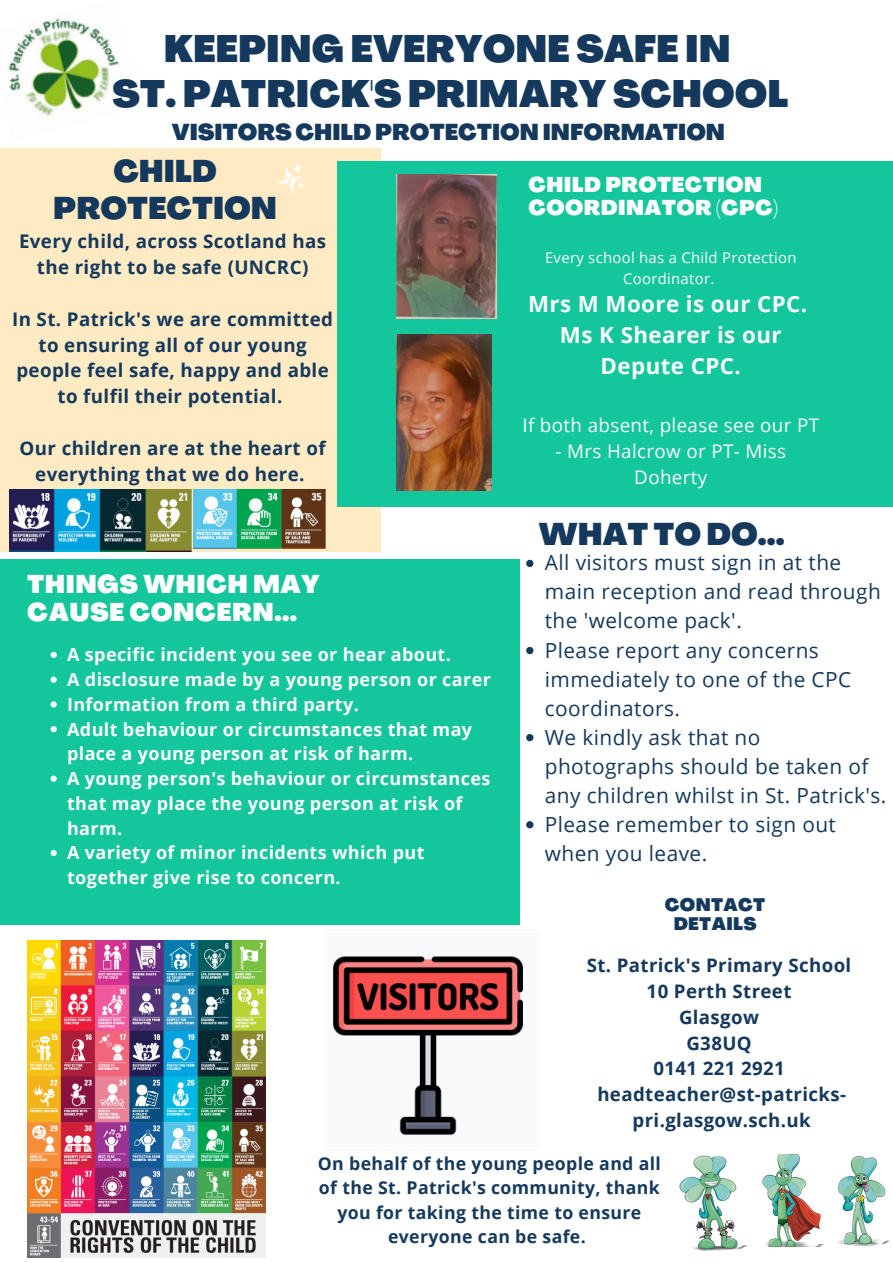
<style>
.page{position:relative;width:893px;height:1263px;background:#fff}
.page>*{position:absolute;margin:0;border:0;box-sizing:border-box;transform-origin:0 0}
.t1{font:900 37.5px "Agrandir";color:#15395d}
.t2{font:900 30.75px/36.6px "Agrandir";color:#15395d;text-align:center}
.t3{font:900 25.12px/27.7px "Agrandir";letter-spacing:.02em;color:#fdfdfd}
.t4{font:900 22.5px "Agrandir";color:#15395d}
.t5{font:700 22.27px/31px "Open Sans";letter-spacing:.02em;color:#fdfdfd;text-align:center}
.t6{font:900 21px/23.1px "Agrandir";letter-spacing:.02em;color:#fdfdfd}
.t7{font:20.85px/29px "Open Sans";letter-spacing:.02em;color:#15395d}
.t8{font:700 18.75px/25.9px "Open Sans";letter-spacing:.02em;color:#15395d;text-align:center}
.t9{font:18.75px/25.9px "Open Sans";letter-spacing:.02em;color:#fdfdfd;text-align:center}
.t10{font:700 18.67px/25.9px "Open Sans";letter-spacing:.02em;color:#15395d;text-align:center}
.t11{font:700 18px/24.8px "Open Sans";letter-spacing:.02em;color:#fdfdfd}
.t12{font:900 17.77px/19.1px "Agrandir";letter-spacing:.02em;color:#15395d;text-align:center}
.t13{font:700 17.7px/24.4px "Open Sans";letter-spacing:.02em;color:#15395d;text-align:center}
.t14{font:14.85px/20.2px "Open Sans";letter-spacing:.02em;color:#fdfdfd;text-align:center}
</style>
<div class="page">
<div style="left:0;top:560px;width:519px;height:365px;background:#14c69b"></div>
<div style="left:0;top:148px;width:380px;height:403px;background:#ffebc3"></div>
<div style="left:337px;top:162px;width:556px;height:345px;background:#14c69b"></div>
<svg style="left:277px;top:163px;width:27px;height:31px"></svg>
<img style="left:9px;top:489px;width:182px;height:62px">
<img style="left:194px;top:489px;width:132px;height:60px">
<img style="left:397px;top:175px;width:100px;height:143px">
<img style="left:397px;top:334px;width:95px;height:157px">
<img style="left:679px;top:1155px;width:69px;height:96px">
<img style="left:762px;top:1154px;width:128px;height:92px">
<img style="left:27px;top:940px;width:239px;height:317px">
<img style="left:8px;top:18px;width:111px;height:98px">
<img style="left:333px;top:956px;width:190px;height:179px">
<svg style="left:526px;top:560px;width:7px;height:7px"></svg>
<svg style="left:526px;top:647px;width:7px;height:7px"></svg>
<svg style="left:526px;top:734px;width:7px;height:7px"></svg>
<svg style="left:526px;top:821px;width:7px;height:7px"></svg>
<svg style="left:51px;top:652px;width:6px;height:6px"></svg>
<svg style="left:51px;top:676px;width:6px;height:7px"></svg>
<svg style="left:51px;top:701px;width:6px;height:6px"></svg>
<svg style="left:51px;top:726px;width:6px;height:6px"></svg>
<svg style="left:51px;top:776px;width:6px;height:6px"></svg>
<svg style="left:51px;top:850px;width:6px;height:6px"></svg>
<p class="t1" style="left:164px;top:34px;width:568px">KEEPING EVERYONE SAFE IN</p>
<p class="t1" style="left:112px;top:79px;width:678px">ST. PATRICK'S PRIMARY SCHOOL</p>
<p class="t4" style="left:172px;top:123px;width:555px">VISITORS CHILD PROTECTION INFORMATION</p>
<p class="t2" style="left:53px;top:156px;width:225px">CHILD<br>PROTECTION</p>
<p class="t8" style="left:19px;top:228px;width:308px">Every child, across Scotland has the right to be safe (UNCRC)</p>
<p class="t8" style="left:12px;top:305px;width:322px">In St. Patrick's we are committed to ensuring all of our young people feel safe, happy and able to fulfil their potential.</p>
<p class="t8" style="left:20px;top:435px;width:308px">Our children are at the heart of everything that we do here.</p>
<p class="t3" style="left:27px;top:573px;width:294px">THINGS WHICH MAY<br>CAUSE CONCERN...</p>
<p class="t11" style="left:67px;top:642px;width:385px">A specific incident you see or hear about.</p>
<p class="t11" style="left:67px;top:667px;width:425px">A disclosure made by a young person or carer</p>
<p class="t11" style="left:67px;top:691px;width:293px">Information from a third party.</p>
<p class="t11" style="left:67px;top:716px;width:406px">Adult behaviour or circumstances that may place a young person at risk of harm.</p>
<p class="t11" style="left:67px;top:766px;width:425px">A young person's behaviour or circumstances that may place the young person at risk of harm.</p>
<p class="t11" style="left:67px;top:840px;width:359px">A variety of minor incidents which put together give rise to concern.</p>
<p class="t6" style="left:528px;top:175px;width:251px">CHILD PROTECTION<br>COORDINATOR (CPC)</p>
<p class="t14" style="left:545px;top:247px;width:253px">Every school has a Child Protection<br>Coordinator.</p>
<p class="t5" style="left:528px;top:287px;width:281px">Mrs M Moore is our CPC.</p>
<p class="t5" style="left:560px;top:318px;width:223px">Ms K Shearer is our<br>Depute CPC.</p>
<p class="t9" style="left:522px;top:412px;width:298px">If both absent, please see our PT</p>
<p class="t9" style="left:555px;top:438px;width:232px">- Mrs Halcrow or PT- Miss<br>Doherty</p>
<p class="t2" style="left:539px;top:519px;width:247px">WHAT TO DO...</p>
<p class="t7" style="left:545px;top:548px;width:337px">All visitors must sign in at the main reception and read through the 'welcome pack'.</p>
<p class="t7" style="left:545px;top:635px;width:308px">Please report any concerns immediately to one of the CPC coordinators.</p>
<p class="t7" style="left:545px;top:722px;width:343px">We kindly ask that no photographs should be taken of any children whilst in St. Patrick's.</p>
<p class="t7" style="left:545px;top:809px;width:293px">Please remember to sign out when you leave.</p>
<p class="t12" style="left:665px;top:897px;width:102px">CONTACT<br>DETAILS</p>
<p class="t10" style="left:587px;top:952px;width:266px">St. Patrick's Primary School</p>
<p class="t10" style="left:646px;top:977px;width:146px">10 Perth Street</p>
<p class="t10" style="left:679px;top:1003px;width:82px">Glasgow</p>
<p class="t10" style="left:686px;top:1029px;width:67px">G38UQ</p>
<p class="t10" style="left:653px;top:1055px;width:133px">0141 221 2921</p>
<p class="t10" style="left:597px;top:1081px;width:250px">headteacher@st-patricks&shy;pri.glasgow.sch.uk</p>
<p class="t13" style="left:318px;top:1150px;width:345px">On behalf of the young people and all of the St. Patrick's community, thank you for taking the time to ensure everyone can be safe.</p>
</div>
